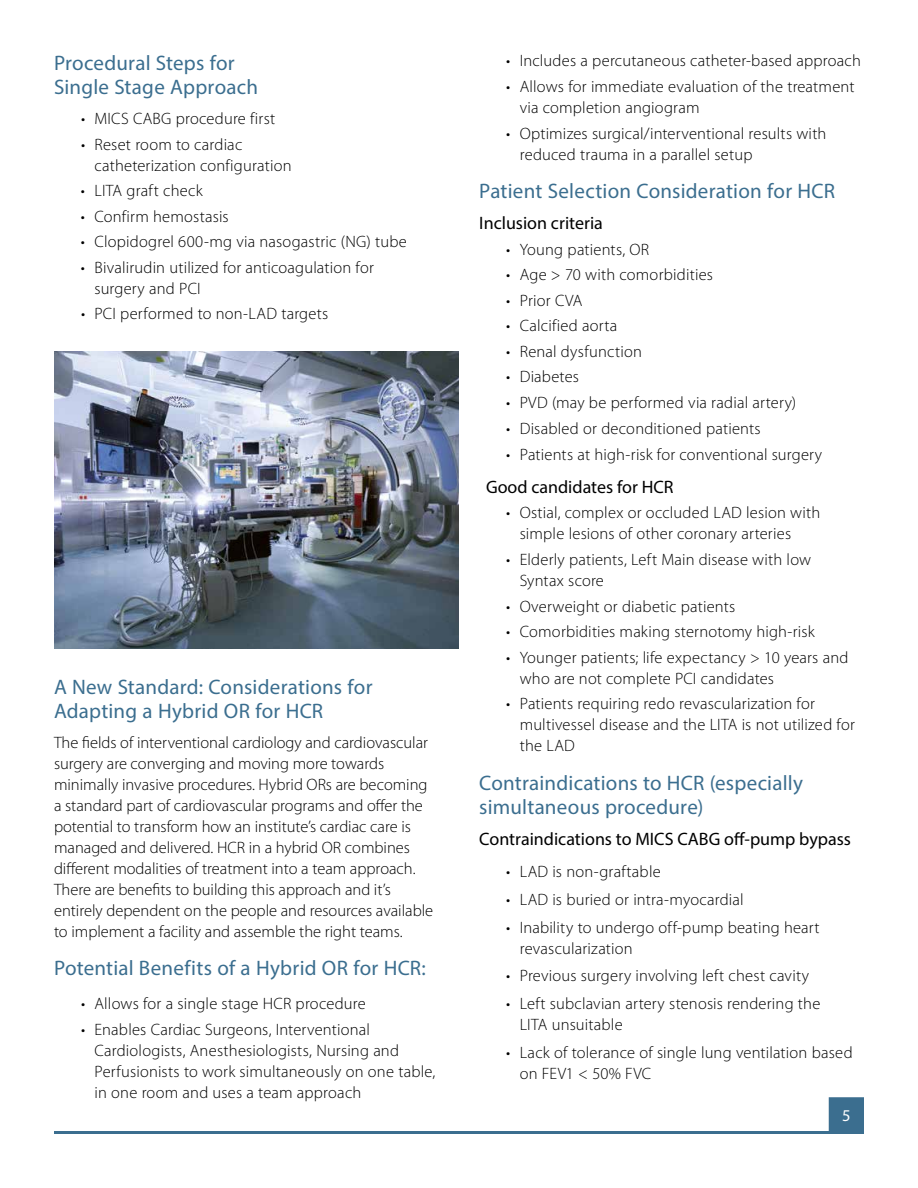
<style>
.page{position:relative;width:918px;height:1188px;background:#fff}
.page>*{position:absolute;margin:0;border:0;box-sizing:border-box;transform-origin:0 0}
.t1{font:21px/24px "Myriad Pro";letter-spacing:.01em;color:#3b6e8f}
.t2{font:18px "Myriad Pro";color:#000}
.t3{font:300 16.5px/21px "Myriad Pro";letter-spacing:.01em;color:#000}
.t4{font:16.5px "Myriad Pro";color:#fff}
</style>
<div class="page">
<div style="left:830px;top:1098px;width:33px;height:34px;background:#3b6e8f"></div>
<div style="left:829px;top:1097px;width:35px;height:35px;border:2px solid #3b6e8f"></div>
<img style="left:54px;top:351px;width:405px;height:297px">
<hr style="left:54px;top:1131px;width:810px;height:3px;background:#3b6e8f">
<p class="t1" style="left:54px;top:50px;width:206px">Procedural Steps for<br>Single Stage Approach</p>
<p class="t3" style="left:81px;top:108px;width:196px">• MICS CABG procedure first</p>
<p class="t3" style="left:94px;top:133px;width:199px;text-indent:-13px">• Reset room to cardiac catheterization configuration</p>
<p class="t3" style="left:81px;top:180px;width:123px">• LITA graft check</p>
<p class="t3" style="left:81px;top:206px;width:149px">• Confirm hemostasis</p>
<p class="t3" style="left:81px;top:231px;width:327px">• Clopidogrel 600-mg via nasogastric (NG) tube</p>
<p class="t3" style="left:94px;top:257px;width:281px;text-indent:-13px">• Bivalirudin utilized for anticoagulation for surgery and PCI</p>
<p class="t3" style="left:81px;top:303px;width:249px">• PCI performed to non-LAD targets</p>
<p class="t1" style="left:54px;top:675px;width:320px">A New Standard: Considerations for<br>Adapting a Hybrid OR for HCR</p>
<p class="t3" style="left:54px;top:732px;width:381px">The fields of interventional cardiology and cardiovascular surgery are converging and moving more towards minimally invasive procedures. Hybrid ORs are becoming a standard part of cardiovascular programs and offer the potential to transform how an institute’s cardiac care is managed and delivered. HCR in a hybrid OR combines different modalities of treatment into a team approach.<br>There are benefits to building this approach and it’s entirely dependent on the people and resources available to implement a facility and assemble the right teams.</p>
<p class="t1" style="left:54px;top:955px;width:373px">Potential Benefits of a Hybrid OR for HCR:</p>
<p class="t3" style="left:81px;top:993px;width:286px">• Allows for a single stage HCR procedure</p>
<p class="t3" style="left:95px;top:1019px;width:342px;text-indent:-14px">• Enables Cardiac Surgeons, Interventional Cardiologists, Anesthesiologists, Nursing and Perfusionists to work simultaneously on one table, in one room and uses a team approach</p>
<p class="t3" style="left:506px;top:50px;width:356px">• Includes a percutaneous catheter-based approach</p>
<p class="t3" style="left:520px;top:76px;width:336px;text-indent:-13px">• Allows for immediate evaluation of the treatment via completion angiogram</p>
<p class="t3" style="left:520px;top:122px;width:308px;text-indent:-13px">• Optimizes surgical/interventional results with reduced trauma in a parallel setup</p>
<p class="t1" style="left:479px;top:179px;width:357px">Patient Selection Consideration for HCR</p>
<p class="t2" style="left:479px;top:212px;width:125px">Inclusion criteria</p>
<p class="t3" style="left:506px;top:238px;width:145px">• Young patients, OR</p>
<p class="t3" style="left:506px;top:264px;width:208px">• Age &gt; 70 with comorbidities</p>
<p class="t3" style="left:506px;top:290px;width:78px">• Prior CVA</p>
<p class="t3" style="left:506px;top:315px;width:113px">• Calcified aorta</p>
<p class="t3" style="left:506px;top:341px;width:137px">• Renal dysfunction</p>
<p class="t3" style="left:506px;top:366px;width:74px">• Diabetes</p>
<p class="t3" style="left:506px;top:392px;width:292px">• PVD (may be performed via radial artery)</p>
<p class="t3" style="left:506px;top:417px;width:256px">• Disabled or deconditioned patients</p>
<p class="t3" style="left:506px;top:444px;width:317px">• Patients at high-risk for conventional surgery</p>
<p class="t2" style="left:486px;top:476px;width:189px">Good candidates for HCR</p>
<p class="t3" style="left:520px;top:502px;width:302px;text-indent:-13px">• Ostial, complex or occluded LAD lesion with simple lesions of other coronary arteries</p>
<p class="t3" style="left:520px;top:549px;width:293px;text-indent:-13px">• Elderly patients, Left Main disease with low<br>Syntax score</p>
<p class="t3" style="left:506px;top:595px;width:231px">• Overweight or diabetic patients</p>
<p class="t3" style="left:506px;top:621px;width:310px">• Comorbidities making sternotomy high-risk</p>
<p class="t3" style="left:520px;top:647px;width:330px;text-indent:-13px">• Younger patients; life expectancy &gt; 10 years and who are not complete PCI candidates</p>
<p class="t3" style="left:520px;top:693px;width:337px;text-indent:-13px">• Patients requiring redo revascularization for multivessel disease and the LITA is not utilized for the LAD</p>
<p class="t1" style="left:479px;top:771px;width:325px">Contraindications to HCR (especially simultaneous procedure)</p>
<p class="t2" style="left:479px;top:828px;width:373px">Contraindications to MICS CABG off-pump bypass</p>
<p class="t3" style="left:506px;top:861px;width:156px">• LAD is non-graftable</p>
<p class="t3" style="left:506px;top:889px;width:239px">• LAD is buried or intra-myocardial</p>
<p class="t3" style="left:520px;top:916px;width:301px;text-indent:-13px">• Inability to undergo off-pump beating heart revascularization</p>
<p class="t3" style="left:506px;top:965px;width:304px">• Previous surgery involving left chest cavity</p>
<p class="t3" style="left:520px;top:993px;width:302px;text-indent:-13px">• Left subclavian artery stenosis rendering the<br>LITA unsuitable</p>
<p class="t3" style="left:520px;top:1042px;width:334px;text-indent:-13px">• Lack of tolerance of single lung ventilation based on FEV1 &lt; 50% FVC</p>
<p class="t4" style="left:842px;top:1105px;width:10px">5</p>
</div>
